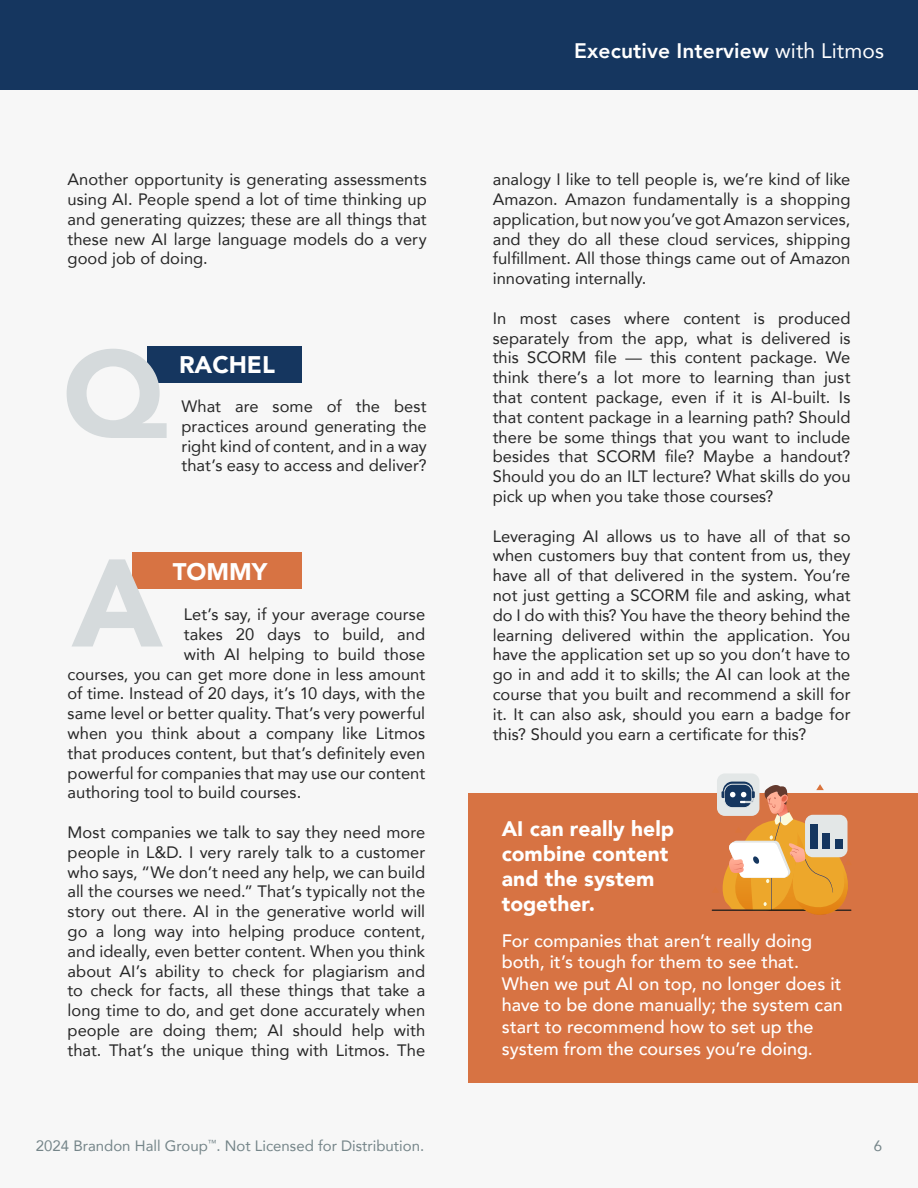
<style>
.page{position:relative;width:918px;height:1188px;background:#f7f7f7}
.page>*{position:absolute;margin:0;border:0;box-sizing:border-box;transform-origin:0 0}
.t1{font:900 123px "Avenir";color:#d5dadc}
.t2{font:900 24px "Avenir";color:#fff}
.body_copy{font:900 21px/25.2px "Avenir";letter-spacing:.005em;color:#fff}
.t3{font:800 21px "Avenir";letter-spacing:.005em;color:#fff}
.body_copy-2{font:500 18px/21.6px "Avenir";color:#fff}
.body_copy-3{font:16.5px/19.8px "Avenir";letter-spacing:.005em;color:#262626;text-align:justify}
.t4{font:15px "Avenir";color:#758589}
.s1{font-weight:400}
</style>
<div class="page">
<div style="left:0;top:0;width:918px;height:90px;background:#15365f"></div>
<div style="left:469px;top:794px;width:449px;height:289px;background:#d77343"></div>
<div style="left:147px;top:346px;width:155px;height:37px;background:#15365f"></div>
<div style="left:133px;top:553px;width:169px;height:36px;background:#d77343"></div>
<div style="left:717px;top:773px;width:42px;height:43px;background:#e3e7e7;border-radius:8px"></div>
<svg style="left:712px;top:782px;width:140px;height:133px"></svg>
<p class="body_copy-3" style="left:68px;top:169px;width:361px">Another opportunity is generating assessments using AI. People spend a lot of time thinking up and generating quizzes; these are all things that these new AI large language models do a very good job of doing.</p>
<p class="t1" style="left:62px;top:290px;width:106px">Q</p>
<p class="t2" style="left:179px;top:345px;width:98px">RACHEL</p>
<p class="body_copy-3" style="left:182px;top:396px;width:247px">What are some of the best practices around generating the right kind of content, and in a way that’s easy to access and deliver?</p>
<p class="t1" style="left:72px;top:498px;width:93px">A</p>
<p class="t2" style="left:173px;top:551px;width:96px">TOMMY</p>
<p class="body_copy-3" style="left:184px;top:604px;width:243px">Let’s say, if your average course</p>
<p class="body_copy-3" style="left:184px;top:624px;width:243px">takes 20 days to build, and</p>
<p class="body_copy-3" style="left:184px;top:644px;width:243px">with AI helping to build those</p>
<p class="body_copy-3" style="left:68px;top:664px;width:359px">courses, you can get more done in less amount</p>
<p class="body_copy-3" style="left:68px;top:683px;width:359px">of time. Instead of 20 days, it’s 10 days, with the</p>
<p class="body_copy-3" style="left:68px;top:703px;width:359px">same level or better quality. That’s very powerful</p>
<p class="body_copy-3" style="left:68px;top:723px;width:359px">when you think about a company like Litmos</p>
<p class="body_copy-3" style="left:68px;top:743px;width:359px">that produces content, but that’s definitely even</p>
<p class="body_copy-3" style="left:68px;top:763px;width:359px">powerful for companies that may use our content</p>
<p class="body_copy-3" style="left:68px;top:782px;width:235px">authoring tool to build courses.</p>
<p class="body_copy-3" style="left:68px;top:822px;width:359px">Most companies we talk to say they need more people in L&amp;D. I very rarely talk to a customer who says, “We don’t need any help, we can build all the courses we need.” That’s typically not the story out there. AI in the generative world will go a long way into helping produce content, and ideally, even better content. When you think about AI’s ability to check for plagiarism and to check for facts, all these things that take a long time to do, and get done accurately when people are doing them; AI should help with that. That’s the unique thing with Litmos. The</p>
<p class="t3" style="left:574px;top:35px;width:311px">Executive Interview <span class="s1">with Litmos</span></p>
<p class="body_copy-3" style="left:493px;top:169px;width:359px">analogy I like to tell people is, we’re kind of like<br>Amazon. Amazon fundamentally is a shopping</p>
<p class="body_copy-3" style="left:493px;top:209px;width:359px">application, but now you’ve got Amazon services, and they do all these cloud services, shipping fulfillment. All those things came out of Amazon innovating internally.</p>
<p class="body_copy-3" style="left:493px;top:308px;width:359px">In most cases where content is produced separately from the app, what is delivered is this SCORM file — this content package. We think there’s a lot more to learning than just that content package, even if it is AI-built. Is that content package in a learning path? Should there be some things that you want to include besides that SCORM file? Maybe a handout?<br>Should you do an ILT lecture? What skills do you pick up when you take those courses?</p>
<p class="body_copy-3" style="left:493px;top:526px;width:359px">Leveraging AI allows us to have all of that so when customers buy that content from us, they have all of that delivered in the system. You’re not just getting a SCORM file and asking, what do I do with this? You have the theory behind the learning delivered within the application. You have the application set up so you don’t have to go in and add it to skills; the AI can look at the course that you built and recommend a skill for it. It can also ask, should you earn a badge for this? Should you earn a certificate for this?</p>
<p class="body_copy" style="left:502px;top:815px;width:174px">AI can really help combine content and the system together.</p>
<p class="body_copy-2" style="left:502px;top:928px;width:343px">For companies that aren’t really doing both, it’s tough for them to see that.<br>When we put AI on top, no longer does it have to be done manually; the system can start to recommend how to set up the system from the courses you’re doing.</p>
<p class="t4" style="left:36px;top:1133px;width:390px">2024 Brandon Hall Group<sup>™</sup>. Not Licensed for Distribution.</p>
<p class="t4" style="left:874px;top:1133px;width:10px">6</p>
</div>
